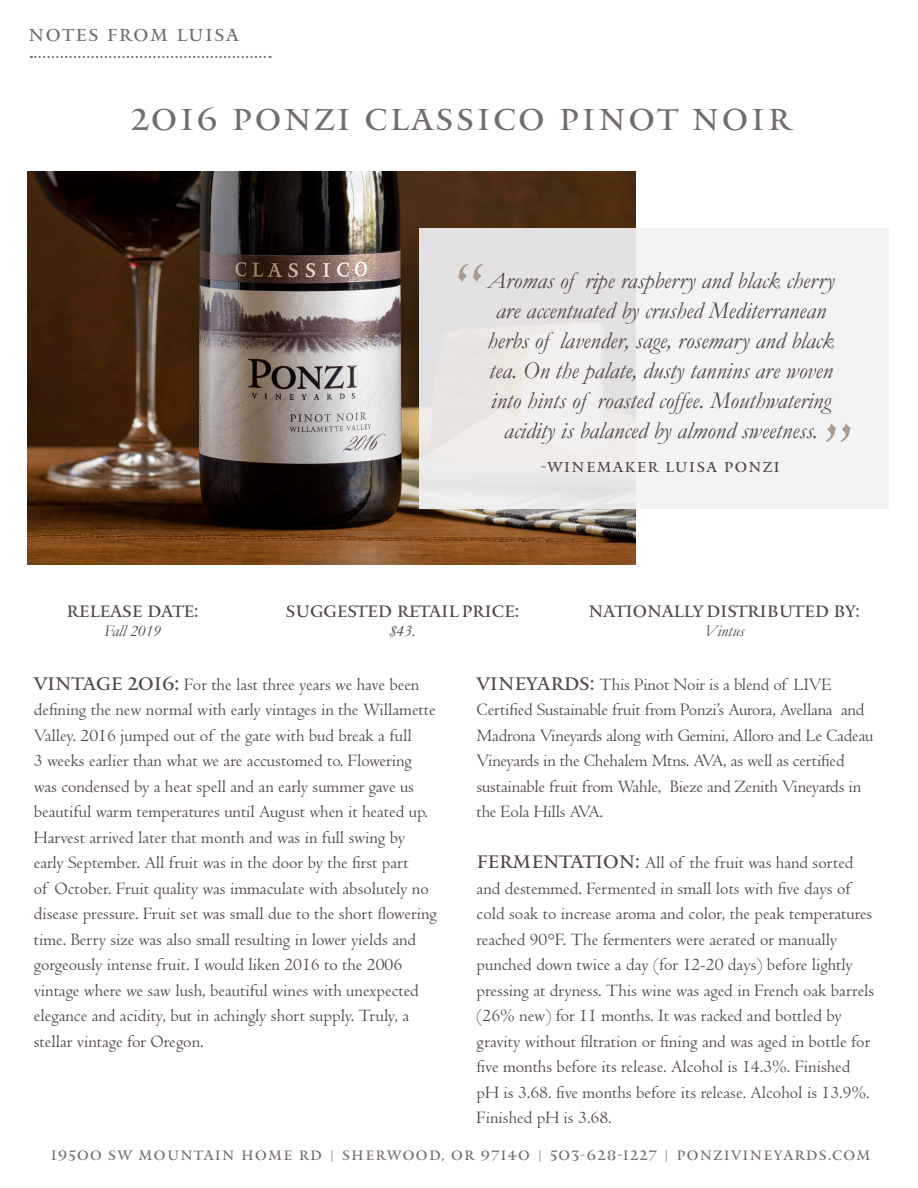
<style>
.page{position:relative;width:918px;height:1188px;background:#fff}
.page>*{position:absolute;margin:0;border:0;box-sizing:border-box;transform-origin:0 0}
.t1{font:30px "Mantinia";letter-spacing:.1em;color:#524747}
.t2{font:italic 24px/30px "Garamond";color:#524747;text-align:center}
.t3{font:18px/25.5px "Centaur";color:#524747}
.t4{font:17.25px "Mantinia";letter-spacing:.1em;color:#524747}
.t5{font:16.35px/19.6px "Mantinia";color:#524747;text-align:center}
.t6{font:italic 16.35px "Garamond";color:#524747}
.t7{font:14.25px "Mantinia";letter-spacing:.1em;color:#524747}
.t8{font:13.5px "Mantinia";letter-spacing:.1em;color:#524747}
.s1{font-family:"Garamond";font-style:italic}
.s2{font-family:"Mantinia"}
.s3{font-family:"Centaur"}
</style>
<div class="page">
<img style="left:27px;top:172px;width:608px;height:392px">
<svg style="left:31px;top:56px;width:240px;height:2px"></svg>
<div style="left:419px;top:228px;width:470px;height:281px;background:linear-gradient(to right,#e6e3e2,#f6f7f9)"></div>
<svg style="left:458px;top:264px;width:25px;height:18px"></svg>
<svg style="left:826px;top:424px;width:25px;height:18px"></svg>
<p class="t4" style="left:28px;top:25px;width:212px">NOTES FROM LUISA</p>
<h1 class="t1" style="left:130px;top:101px;width:662px">2016 PONZI CLASSICO PINOT NOIR</h1>
<p class="t5" style="left:67px;top:602px;width:133px">RELEASE DATE:</p>
<p class="t6" style="left:104px;top:621px;width:58px">Fall 2019</p>
<p class="t2" style="left:487px;top:265px;width:348px">Aromas of ripe raspberry and black cherry are accentuated by crushed Mediterranean herbs of lavender, sage, rosemary and black tea. On the palate, dusty tannins are woven into hints of roasted coffee. Mouthwatering acidity is balanced by almond sweetness.</p>
<p class="t7" style="left:542px;top:459px;width:240px">-WINEMAKER LUISA PONZI</p>
<p class="t5" style="left:286px;top:602px;width:235px">SUGGESTED RETAIL PRICE: <span class="s1">$43.</span></p>
<p class="t5" style="left:589px;top:602px;width:273px">NATIONALLY DISTRIBUTED BY:</p>
<p class="t6" style="left:704px;top:621px;width:41px">Vintus</p>
<p class="t3" style="left:34px;top:672px;width:405px"><span class="s2">VINTAGE 2016:</span> For the last three years we have been defining the new normal with early vintages in the Willamette Valley. 2016 jumped out of the gate with bud break a full<br>3 weeks earlier than what we are accustomed to. Flowering was condensed by a heat spell and an early summer gave us beautiful warm temperatures until August when it heated up.<br>Harvest arrived later that month and was in full swing by early September. All fruit was in the door by the first part<br>of October. Fruit quality was immaculate with absolutely no disease pressure. Fruit set was small due to the short flowering time. Berry size was also small resulting in lower yields and gorgeously intense fruit. I would liken 2016 to the 2006 vintage where we saw lush, beautiful wines with unexpected elegance and acidity, but in achingly short supply. Truly, a stellar vintage for Oregon.</p>
<p class="t3" style="left:477px;top:672px;width:398px"><span class="s2">VINEYARDS:</span> This Pinot Noir is a blend of LIVE Certified Sustainable fruit from Ponzi’s Aurora, Avellana and Madrona Vineyards along with Gemini, Alloro and Le Cadeau Vineyards in the Chehalem Mtns. AVA, as well as certified sustainable fruit from Wahle, Bieze and Zenith Vineyards in the Eola Hills AVA.</p>
<p class="t3" style="left:477px;top:850px;width:399px"><span class="s2">FERMENTATION:</span> All of the fruit was hand sorted and destemmed. Fermented in small lots with five days of cold soak to increase aroma and color, the peak temperatures reached 90°F. The fermenters were aerated or manually punched down twice a day (for 12-20 days) before lightly pressing at dryness. This wine was aged in French oak barrels (26% new) for 11 months. It was racked and bottled by gravity without filtration or fining and was aged in bottle for five months before its release. Alcohol is 14.3%. Finished pH is 3.68. five months before its release. Alcohol is 13.9%.<br>Finished pH is 3.68.</p>
<p class="t8" style="left:51px;top:1146px;width:821px">19500 SW MOUNTAIN HOME RD <span class="s3">|</span> SHERWOOD, OR 97140 <span class="s3">|</span> 503-628-1227 <span class="s3">|</span> PONZIVINEYARDS.COM</p>
</div>
